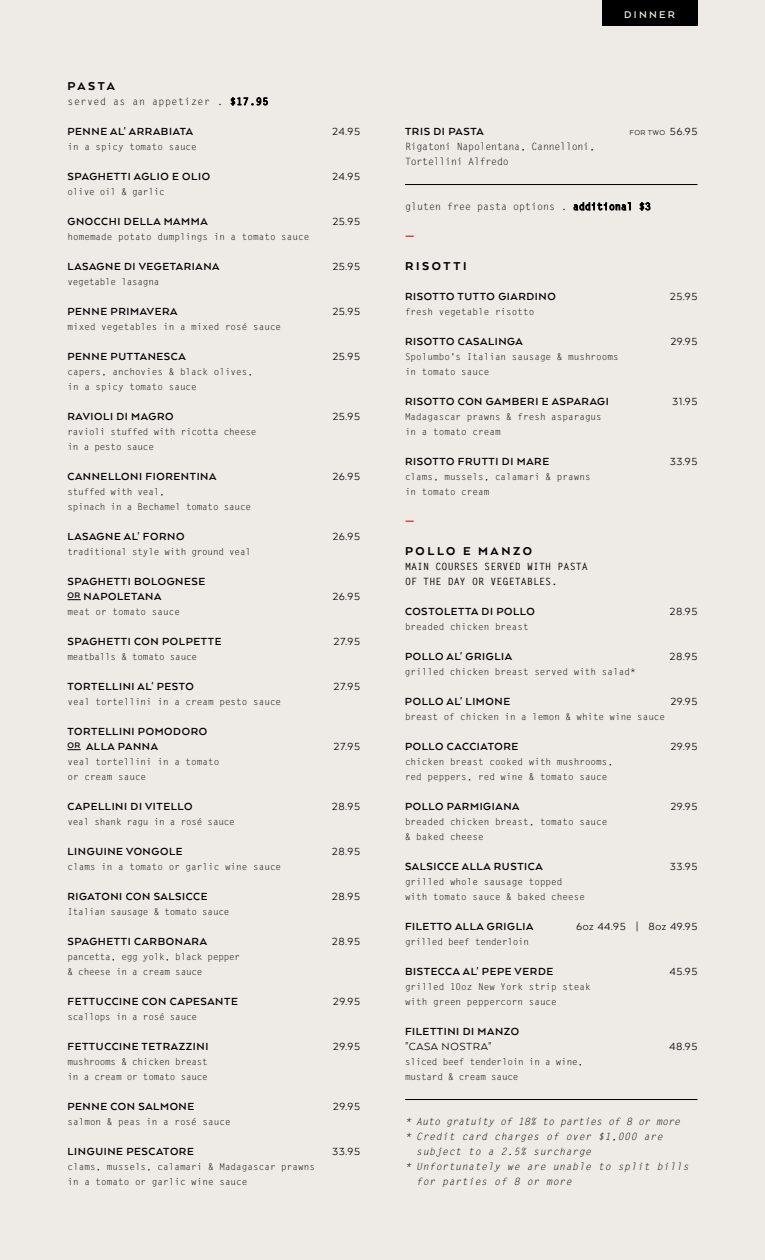
<style>
.page{position:relative;width:765px;height:1260px;background:#eeebe7}
.page>*{position:absolute;margin:0;border:0;box-sizing:border-box;transform-origin:0 0}
.t1{font:800 13.12px "Arquitecta";letter-spacing:.2em;color:#000}
.t2{font:800 13.12px "Arquitecta";color:#ce3438}
.t3{font:700 11.88px/15px "Arquitecta";letter-spacing:.05em;color:#000}
.t4{font:11.88px "Arquitecta";letter-spacing:.05em;color:#000}
.t5{font:700 11.25px "Arquitecta";letter-spacing:.2em;color:#eeebe7}
.t6{font:italic 10px "Letter Gothic Std";letter-spacing:.05em;color:#000}
.t7{font:10px/15px "Letter Gothic Std";letter-spacing:-.025em;color:#000}
.t8{font:700 10px/15px "Letter Gothic Std";letter-spacing:.01em;color:#000}
.t9{font:italic 10px "Letter Gothic Std";color:#000}
.t10{font:10px "Letter Gothic Std";color:#000}
.t11{font:10px "Letter Gothic Std";letter-spacing:.05em;color:#000}
.t12{font:9.38px/15px "Letter Gothic Std";color:#000}
.t13{font:9.38px/15px "Letter Gothic Std";letter-spacing:-.025em;color:#000}
.t14{font:8.12px "Arquitecta";letter-spacing:.05em;color:#000}
.s1{font-weight:700}
.s2{font-size:11.88px}
.s3{font-size:8.38px}
</style>
<div class="page">
<div style="left:602px;top:0;width:96px;height:25px;background:#000"></div>
<svg style="left:68px;top:599px;width:13px;height:1px"></svg>
<svg style="left:68px;top:749px;width:13px;height:1px"></svg>
<hr style="left:405px;top:184px;width:293px;height:1px;background:#000">
<hr style="left:405px;top:1099px;width:293px;height:1px;background:#000">
<h1 class="t1" style="left:68px;top:78px;width:49px">PASTA</h1>
<p class="t11" style="left:68px;top:96px;width:202px">served as an appetizer . <span class="s1">$17.95</span></p>
<p class="t3" style="left:68px;top:124px;width:127px">PENNE AL' ARRABIATA</p>
<p class="t4" style="left:332px;top:124px;width:29px">24.95</p>
<p class="t12" style="left:68px;top:140px;width:131px">in a spicy tomato sauce</p>
<p class="t3" style="left:68px;top:169px;width:144px">SPAGHETTI AGLIO E OLIO</p>
<p class="t4" style="left:332px;top:169px;width:29px">24.95</p>
<p class="t13" style="left:68px;top:185px;width:99px">olive oil &amp; garlic</p>
<p class="t3" style="left:68px;top:214px;width:142px">GNOCCHI DELLA MAMMA</p>
<p class="t4" style="left:332px;top:214px;width:29px">25.95</p>
<p class="t12" style="left:68px;top:230px;width:243px">homemade potato dumplings in a tomato sauce</p>
<p class="t3" style="left:68px;top:259px;width:154px">LASAGNE DI VEGETARIANA</p>
<p class="t4" style="left:332px;top:259px;width:29px">25.95</p>
<p class="t13" style="left:68px;top:275px;width:93px">vegetable lasagna</p>
<p class="t3" style="left:68px;top:304px;width:111px">PENNE PRIMAVERA</p>
<p class="t4" style="left:332px;top:304px;width:29px">25.95</p>
<p class="t12" style="left:68px;top:320px;width:215px">mixed vegetables in a mixed rosé sauce</p>
<p class="t3" style="left:68px;top:349px;width:120px">PENNE PUTTANESCA</p>
<p class="t4" style="left:332px;top:349px;width:29px">25.95</p>
<p class="t12" style="left:68px;top:365px;width:187px">capers, anchovies &amp; black olives, in a spicy tomato sauce</p>
<p class="t3" style="left:68px;top:409px;width:108px">RAVIOLI DI MAGRO</p>
<p class="t4" style="left:332px;top:409px;width:29px">25.95</p>
<p class="t13" style="left:68px;top:425px;width:190px">ravioli stuffed with ricotta cheese in a pesto sauce</p>
<p class="t3" style="left:68px;top:469px;width:150px">CANNELLONI FIORENTINA</p>
<p class="t4" style="left:332px;top:469px;width:29px">26.95</p>
<p class="t13" style="left:68px;top:485px;width:185px">stuffed with veal,<br>spinach in a Bechamel tomato sauce</p>
<p class="t3" style="left:68px;top:529px;width:118px">LASAGNE AL' FORNO</p>
<p class="t4" style="left:332px;top:529px;width:29px">26.95</p>
<p class="t13" style="left:68px;top:545px;width:185px">traditional style with ground veal</p>
<p class="t3" style="left:68px;top:574px;width:139px">SPAGHETTI BOLOGNESE<br><sup>OR</sup> NAPOLETANA</p>
<p class="t4" style="left:332px;top:589px;width:29px">26.95</p>
<p class="t12" style="left:68px;top:605px;width:114px">meat or tomato sauce</p>
<p class="t3" style="left:68px;top:634px;width:155px">SPAGHETTI CON POLPETTE</p>
<p class="t4" style="left:334px;top:634px;width:28px">27.95</p>
<p class="t13" style="left:68px;top:650px;width:131px">meatballs &amp; tomato sauce</p>
<p class="t3" style="left:68px;top:679px;width:128px">TORTELLINI AL' PESTO</p>
<p class="t4" style="left:334px;top:679px;width:28px">27.95</p>
<p class="t12" style="left:68px;top:695px;width:215px">veal tortellini in a cream pesto sauce</p>
<p class="t3" style="left:68px;top:724px;width:141px">TORTELLINI POMODORO<br><sup>OR</sup> ALLA PANNA</p>
<p class="t4" style="left:334px;top:739px;width:28px">27.95</p>
<p class="t12" style="left:68px;top:754px;width:153px">veal tortellini in a tomato or cream sauce</p>
<p class="t3" style="left:68px;top:799px;width:127px">CAPELLINI DI VITELLO</p>
<p class="t4" style="left:332px;top:799px;width:30px">28.95</p>
<p class="t13" style="left:68px;top:814px;width:169px">veal shank ragu in a rosé sauce</p>
<p class="t3" style="left:68px;top:844px;width:117px">LINGUINE VONGOLE</p>
<p class="t4" style="left:332px;top:844px;width:30px">28.95</p>
<p class="t12" style="left:68px;top:859px;width:215px">clams in a tomato or garlic wine sauce</p>
<p class="t3" style="left:68px;top:889px;width:142px">RIGATONI CON SALSICCE</p>
<p class="t4" style="left:332px;top:889px;width:30px">28.95</p>
<p class="t13" style="left:68px;top:904px;width:163px">Italian sausage &amp; tomato sauce</p>
<p class="t3" style="left:68px;top:934px;width:141px">SPAGHETTI CARBONARA</p>
<p class="t4" style="left:332px;top:934px;width:30px">28.95</p>
<p class="t13" style="left:68px;top:949px;width:174px">pancetta, egg yolk, black pepper &amp; cheese in a cream sauce</p>
<p class="t3" style="left:68px;top:994px;width:172px">FETTUCCINE CON CAPESANTE</p>
<p class="t4" style="left:333px;top:994px;width:29px">29.95</p>
<p class="t13" style="left:68px;top:1009px;width:131px">scallops in a rosé sauce</p>
<p class="t3" style="left:68px;top:1039px;width:143px">FETTUCCINE TETRAZZINI</p>
<p class="t4" style="left:333px;top:1039px;width:29px">29.95</p>
<p class="t13" style="left:68px;top:1054px;width:142px">mushrooms &amp; chicken breast in a cream or tomato sauce</p>
<p class="t3" style="left:68px;top:1099px;width:128px">PENNE CON SALMONE</p>
<p class="t4" style="left:333px;top:1099px;width:29px">29.95</p>
<p class="t12" style="left:68px;top:1114px;width:165px">salmon &amp; peas in a rosé sauce</p>
<p class="t3" style="left:68px;top:1144px;width:128px">LINGUINE PESCATORE</p>
<p class="t4" style="left:332px;top:1144px;width:29px">33.95</p>
<p class="t12" style="left:68px;top:1159px;width:249px">clams, mussels, calamari &amp; Madagascar prawns in a tomato or garlic wine sauce</p>
<p class="t5" style="left:624px;top:8px;width:52px">DINNER</p>
<p class="t3" style="left:405px;top:124px;width:80px">TRIS DI PASTA</p>
<p class="t14" style="left:629px;top:128px;width:70px">FOR TWO <span class="s2">56.95</span></p>
<p class="t7" style="left:405px;top:139px;width:192px">Rigatoni Napolentana, Cannelloni,<br>Tortellini Alfredo</p>
<p class="t10" style="left:405px;top:201px;width:247px">gluten free pasta options . <span class="s1">additional $3</span></p>
<h1 class="t2" style="left:405px;top:228px;width:11px">—</h1>
<h1 class="t1" style="left:405px;top:258px;width:63px">RISOTTI</h1>
<p class="t3" style="left:405px;top:289px;width:152px">RISOTTO TUTTO GIARDINO</p>
<p class="t4" style="left:670px;top:289px;width:29px">25.95</p>
<p class="t12" style="left:405px;top:305px;width:131px">fresh vegetable risotto</p>
<p class="t3" style="left:405px;top:334px;width:119px">RISOTTO CASALINGA</p>
<p class="t4" style="left:670px;top:334px;width:29px">29.95</p>
<p class="t12" style="left:405px;top:350px;width:215px">Spolumbo's Italian sausage &amp; mushrooms in tomato sauce</p>
<p class="t3" style="left:405px;top:394px;width:205px">RISOTTO CON GAMBERI E ASPARAGI</p>
<p class="t4" style="left:672px;top:394px;width:27px">31.95</p>
<p class="t12" style="left:405px;top:410px;width:198px">Madagascar prawns &amp; fresh asparagus in a tomato cream</p>
<p class="t3" style="left:405px;top:454px;width:146px">RISOTTO FRUTTI DI MARE</p>
<p class="t4" style="left:670px;top:454px;width:29px">33.95</p>
<p class="t12" style="left:405px;top:470px;width:187px">clams, mussels, calamari &amp; prawns in tomato cream</p>
<h1 class="t2" style="left:405px;top:513px;width:11px">—</h1>
<h1 class="t1" style="left:405px;top:543px;width:129px">POLLO E MANZO</h1>
<p class="t8" style="left:405px;top:559px;width:184px">MAIN COURSES SERVED WITH PASTA<br>OF THE DAY OR VEGETABLES.</p>
<p class="t3" style="left:405px;top:604px;width:131px">COSTOLETTA DI POLLO</p>
<p class="t4" style="left:669px;top:604px;width:30px">28.95</p>
<p class="t12" style="left:405px;top:620px;width:125px">breaded chicken breast</p>
<p class="t3" style="left:405px;top:649px;width:109px">POLLO AL' GRIGLIA</p>
<p class="t4" style="left:669px;top:649px;width:30px">28.95</p>
<p class="t12" style="left:405px;top:665px;width:232px">grilled chicken breast served with salad*</p>
<p class="t3" style="left:405px;top:694px;width:107px">POLLO AL' LIMONE</p>
<p class="t4" style="left:670px;top:694px;width:29px">29.95</p>
<p class="t12" style="left:405px;top:710px;width:262px">breast of chicken in a lemon &amp; white wine sauce</p>
<p class="t3" style="left:405px;top:739px;width:115px">POLLO CACCIATORE</p>
<p class="t4" style="left:670px;top:739px;width:29px">29.95</p>
<p class="t12" style="left:405px;top:755px;width:210px">chicken breast cooked with mushrooms, red peppers, red wine &amp; tomato sauce</p>
<p class="t3" style="left:405px;top:799px;width:116px">POLLO PARMIGIANA</p>
<p class="t4" style="left:670px;top:799px;width:29px">29.95</p>
<p class="t12" style="left:405px;top:815px;width:204px">breaded chicken breast, tomato sauce &amp; baked cheese</p>
<p class="t3" style="left:405px;top:859px;width:139px">SALSICCE ALLA RUSTICA</p>
<p class="t4" style="left:670px;top:859px;width:29px">33.95</p>
<p class="t12" style="left:405px;top:875px;width:182px">grilled whole sausage topped with tomato sauce &amp; baked cheese</p>
<p class="t3" style="left:405px;top:919px;width:130px">FILETTO ALLA GRIGLIA</p>
<p class="t4" style="left:576px;top:919px;width:123px">6<span class="s3">oz</span> 44.95 | 8<span class="s3">oz</span> 49.95</p>
<p class="t13" style="left:405px;top:935px;width:126px">grilled beef tenderloin</p>
<p class="t3" style="left:405px;top:964px;width:150px">BISTECCA AL' PEPE VERDE</p>
<p class="t4" style="left:669px;top:964px;width:30px">45.95</p>
<p class="t12" style="left:405px;top:980px;width:187px">grilled 10oz New York strip steak with green peppercorn sauce</p>
<p class="t3" style="left:405px;top:1024px;width:116px">FILETTINI DI MANZO</p>
<p class="t4" style="left:405px;top:1039px;width:88px">"CASA NOSTRA"</p>
<p class="t4" style="left:669px;top:1039px;width:30px">48.95</p>
<p class="t13" style="left:405px;top:1055px;width:180px">sliced beef tenderloin in a wine, mustard &amp; cream sauce</p>
<p class="t9" style="left:405px;top:1116px;width:277px">* Auto gratuity of 18% to parties of 8 or more</p>
<p class="t6" style="left:405px;top:1131px;width:259px">* Credit card charges of over $1,000 are</p>
<p class="t6" style="left:416px;top:1146px;width:177px">subject to a 2.5% surcharge</p>
<p class="t6" style="left:405px;top:1161px;width:285px">* Unfortunately we are unable to split bills</p>
<p class="t6" style="left:416px;top:1176px;width:157px">for parties of 8 or more</p>
</div>
